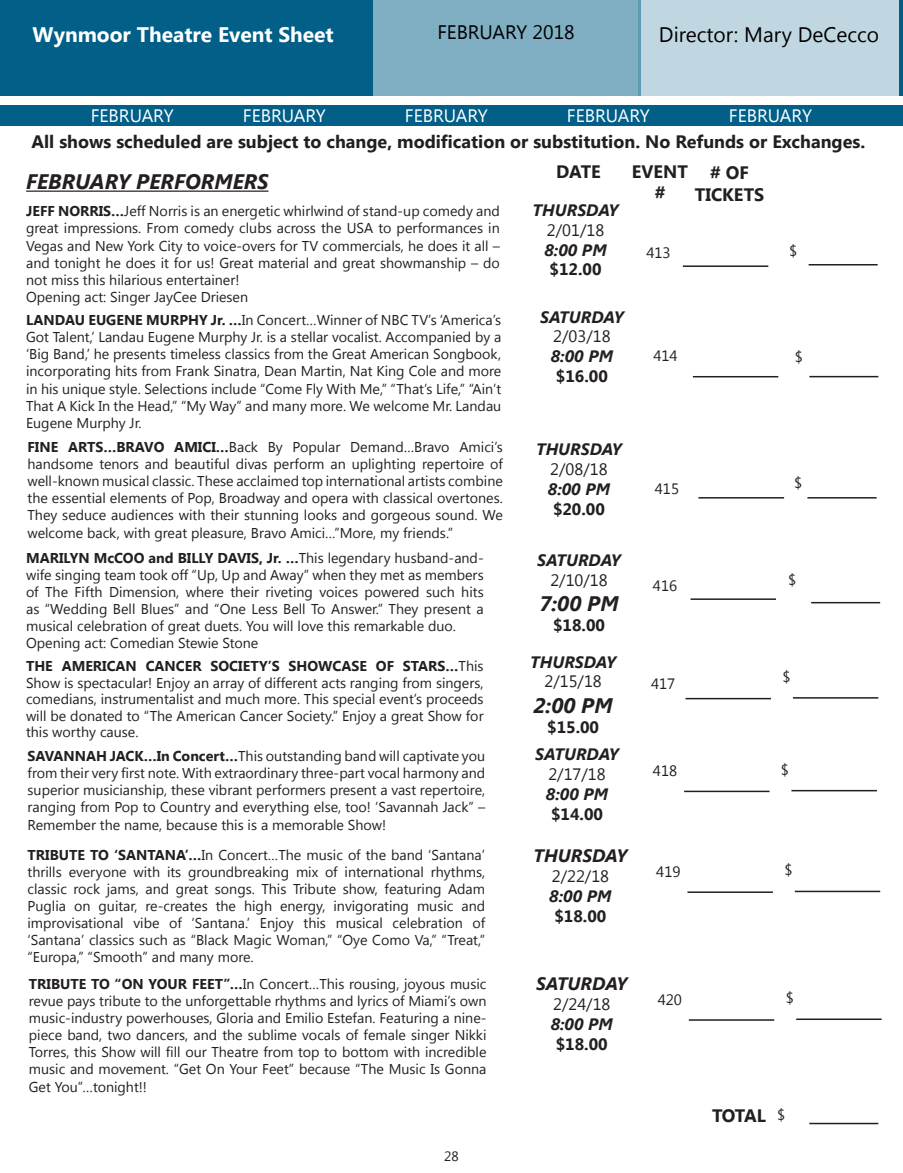
<style>
.page{position:relative;width:903px;height:1173px;background:#fff}
.page>*{position:absolute;margin:0;border:0;box-sizing:border-box;transform-origin:0 0}
.t1{font:italic 700 21px "Segoe UI";color:#231f20}
.t2{font:700 21px "Segoe UI";color:#fff}
.t3{font:21px "Segoe UI";color:#010001}
.t4{font:19.5px "Segoe UI";color:#010001}
.t5{font:700 18px/21.6px "Segoe UI";color:#231f20;text-align:center}
.t6{font:18px "Segoe UI";color:#fff}
.t7{font:italic 700 18px "Segoe UI";color:#231f20}
.t8{font:italic 700 16.5px "Segoe UI";color:#231f20}
.t9{font:16.5px "Segoe UI";color:#231f20}
.t10{font:700 16.5px "Segoe UI";color:#231f20}
.t11{font:15px "Segoe UI";color:#231f20}
.t12{font:14.25px/17.1px "Segoe UI";color:#231f20;text-align:justify}
.t13{font:13.5px "Segoe UI";color:#231f20}
.s1{font-weight:700}
.s2{font-weight:400;font-size:15px}
</style>
<div class="page">
<div style="left:0;top:105px;width:903px;height:21px;background:#015f88"></div>
<div style="left:0;top:0;width:373px;height:96px;background:#015f88"></div>
<div style="left:372px;top:0;width:268px;height:96px;background:#80afc3"></div>
<div style="left:638px;top:0;width:265px;height:96px;background:#c0d7e1"></div>
<hr style="left:26px;top:190px;width:242px;height:2px;background:#231f20">
<hr style="left:809px;top:1122px;width:69px;height:2px;background:#231f20">
<hr style="left:899px;top:0;width:4px;height:96px;background:#015f88">
<hr style="left:808px;top:264px;width:69px;height:1px;background:#231f20">
<hr style="left:683px;top:265px;width:85px;height:2px;background:#231f20">
<hr style="left:809px;top:376px;width:69px;height:1px;background:#231f20">
<hr style="left:693px;top:376px;width:85px;height:1px;background:#231f20">
<hr style="left:807px;top:497px;width:69px;height:1px;background:#231f20">
<hr style="left:698px;top:497px;width:86px;height:1px;background:#231f20">
<hr style="left:811px;top:602px;width:69px;height:1px;background:#231f20">
<hr style="left:690px;top:598px;width:86px;height:2px;background:#231f20">
<hr style="left:685px;top:698px;width:86px;height:1px;background:#231f20">
<hr style="left:793px;top:697px;width:85px;height:1px;background:#231f20">
<hr style="left:684px;top:790px;width:85px;height:2px;background:#231f20">
<hr style="left:791px;top:790px;width:86px;height:1px;background:#231f20">
<hr style="left:687px;top:891px;width:86px;height:2px;background:#231f20">
<hr style="left:795px;top:890px;width:85px;height:2px;background:#231f20">
<hr style="left:689px;top:1019px;width:85px;height:2px;background:#231f20">
<hr style="left:796px;top:1018px;width:85px;height:2px;background:#231f20">
<h1 class="t2" style="left:33px;top:19px;width:303px">Wynmoor Theatre Event Sheet</h1>
<h2 class="t4" style="left:437px;top:19px;width:139px">FEBRUARY 2018</h2>
<h1 class="t3" style="left:659px;top:20px;width:222px">Director: Mary DeCecco</h1>
<p class="t6" style="left:91px;top:103px;width:84px">FEBRUARY</p>
<p class="t6" style="left:243px;top:103px;width:84px">FEBRUARY</p>
<p class="t6" style="left:405px;top:103px;width:84px">FEBRUARY</p>
<p class="t6" style="left:567px;top:103px;width:84px">FEBRUARY</p>
<p class="t6" style="left:729px;top:103px;width:84px">FEBRUARY</p>
<p class="t5" style="left:31px;top:130px;width:835px">All shows scheduled are subject to change, modification or substitution. No Refunds or Exchanges.</p>
<h1 class="t1" style="left:26px;top:167px;width:244px">FEBRUARY PERFORMERS</h1>
<p class="t12" style="left:26px;top:202px;width:475px;text-align:left"><span class="s1">JEFF NORRIS…</span>Jeff Norris is an energetic whirlwind of stand-up comedy and great impressions. From comedy clubs across the USA to performances in Vegas and New York City to voice-overs for TV commercials, he does it all – and tonight he does it for us! Great material and great showmanship – do not miss this hilarious entertainer!<br>Opening act: Singer JayCee Driesen</p>
<p class="t12" style="left:26px;top:311px;width:477px"><span class="s1">LANDAU EUGENE MURPHY Jr. …</span>In Concert…Winner of NBC TV’s ‘America’s Got Talent,’ Landau Eugene Murphy Jr. is a stellar vocalist. Accompanied by a ‘Big Band,’ he presents timeless classics from the Great American Songbook, incorporating hits from Frank Sinatra, Dean Martin, Nat King Cole and more in his unique style. Selections include “Come Fly With Me,” “That’s Life,” “Ain’t That A Kick In the Head,” “My Way” and many more. We welcome Mr. Landau Eugene Murphy Jr.</p>
<p class="t12" style="left:28px;top:438px;width:477px"><span class="s1">FINE ARTS…BRAVO AMICI…</span>Back By Popular Demand…Bravo Amici’s handsome tenors and beautiful divas perform an uplighting repertoire of well-known musical classic. These acclaimed top international artists combine the essential elements of Pop, Broadway and opera with classical overtones.<br>They seduce audiences with their stunning looks and gorgeous sound. We welcome back, with great pleasure, Bravo Amici…”More, my friends.”</p>
<p class="t12" style="left:26px;top:548px;width:459px;text-align:left"><span class="s1">MARILYN McCOO and BILLY DAVIS, Jr. …</span>This legendary husband-and&shy;wife singing team took off “Up, Up and Away” when they met as members of The Fifth Dimension, where their riveting voices powered such hits as “Wedding Bell Blues” and “One Less Bell To Answer.” They present a musical celebration of great duets. You will love this remarkable duo.<br>Opening act: Comedian Stewie Stone</p>
<p class="t5" style="left:556px;top:159px;width:46px">DATE</p>
<p class="t8" style="left:532px;top:198px;width:87px">THURSDAY</p>
<p class="t9" style="left:547px;top:218px;width:59px">2/01/18</p>
<p class="t8" style="left:544px;top:238px;width:64px">8:00 PM</p>
<p class="t10" style="left:549px;top:258px;width:53px">$12.00</p>
<p class="t5" style="left:632px;top:159px;width:58px">EVENT #</p>
<p class="t5" style="left:695px;top:161px;width:71px"># OF<br>TICKETS</p>
<p class="t11" style="left:646px;top:242px;width:26px">413</p>
<p class="t11" style="left:789px;top:240px;width:10px">$</p>
<p class="t8" style="left:540px;top:305px;width:85px">SATURDAY</p>
<p class="t9" style="left:553px;top:325px;width:59px">2/03/18</p>
<p class="t8" style="left:551px;top:344px;width:64px">8:00 PM</p>
<p class="t10" style="left:556px;top:364px;width:53px">$16.00</p>
<p class="t11" style="left:653px;top:345px;width:26px">414</p>
<p class="t11" style="left:795px;top:346px;width:10px">$</p>
<p class="t8" style="left:536px;top:437px;width:87px">THURSDAY</p>
<p class="t9" style="left:550px;top:457px;width:59px">2/08/18</p>
<p class="t8" style="left:548px;top:477px;width:64px">8:00 PM</p>
<p class="t10" style="left:553px;top:497px;width:53px">$20.00</p>
<p class="t8" style="left:537px;top:548px;width:85px">SATURDAY</p>
<p class="t9" style="left:550px;top:569px;width:59px">2/10/18</p>
<h1 class="t1" style="left:539px;top:589px;width:81px">7:00 PM</h1>
<p class="t10" style="left:553px;top:613px;width:53px">$18.00</p>
<p class="t11" style="left:655px;top:478px;width:26px">415</p>
<p class="t11" style="left:653px;top:575px;width:26px">416</p>
<p class="t11" style="left:794px;top:472px;width:10px">$</p>
<p class="t11" style="left:788px;top:569px;width:10px">$</p>
<p class="t8" style="left:530px;top:650px;width:87px">THURSDAY</p>
<p class="t9" style="left:544px;top:670px;width:59px">2/15/18</p>
<h1 class="t1" style="left:533px;top:690px;width:81px">2:00 PM</h1>
<p class="t10" style="left:547px;top:715px;width:53px">$15.00</p>
<p class="t12" style="left:26px;top:657px;width:459px;line-height:16.5px"><span class="s1">THE AMERICAN CANCER SOCIETY’S SHOWCASE OF STARS…</span>This Show is spectacular! Enjoy an array of different acts ranging from singers, comedians, instrumentalist and much more. This special event’s proceeds will be donated to “The American Cancer Society.” Enjoy a great Show for this worthy cause.</p>
<p class="t11" style="left:782px;top:666px;width:10px">$</p>
<p class="t11" style="left:651px;top:673px;width:26px">417</p>
<p class="t12" style="left:28px;top:747px;width:459px"><span class="s1">SAVANNAH JACK…In Concert…</span>This outstanding band will captivate you from their very first note. With extraordinary three-part vocal harmony and superior musicianship, these vibrant performers present a vast repertoire, ranging from Pop to Country and everything else, too! ‘Savannah Jack” – Remember the name, because this is a memorable Show!</p>
<p class="t12" style="left:28px;top:845px;width:459px"><span class="s1">TRIBUTE TO ‘SANTANA’…</span>In Concert…The music of the band ‘Santana’ thrills everyone with its groundbreaking mix of international rhythms, classic rock jams, and great songs. This Tribute show, featuring Adam Puglia on guitar, re-creates the high energy, invigorating music and improvisational vibe of ‘Santana.’ Enjoy this musical celebration of ‘Santana’ classics such as “Black Magic Woman,” “Oye Como Va,” “Treat,” “Europa,” “Smooth” and many more.</p>
<p class="t12" style="left:29px;top:974px;width:459px"><span class="s1">TRIBUTE TO “ON YOUR FEET”…</span>In Concert…This rousing, joyous music revue pays tribute to the unforgettable rhythms and lyrics of Miami’s own music-industry powerhouses, Gloria and Emilio Estefan. Featuring a nine&shy;piece band, two dancers, and the sublime vocals of female singer Nikki Torres, this Show will fill our Theatre from top to bottom with incredible music and movement. “Get On Your Feet” because “The Music Is Gonna Get You”…tonight!!</p>
<p class="t13" style="left:444px;top:1146px;width:16px">28</p>
<p class="t8" style="left:535px;top:743px;width:85px">SATURDAY</p>
<p class="t9" style="left:548px;top:763px;width:59px">2/17/18</p>
<p class="t8" style="left:546px;top:782px;width:64px">8:00 PM</p>
<p class="t10" style="left:551px;top:802px;width:53px">$14.00</p>
<p class="t7" style="left:533px;top:843px;width:95px">THURSDAY</p>
<p class="t9" style="left:552px;top:865px;width:59px">2/22/18</p>
<p class="t8" style="left:549px;top:884px;width:64px">8:00 PM</p>
<p class="t10" style="left:554px;top:904px;width:53px">$18.00</p>
<p class="t7" style="left:536px;top:971px;width:93px">SATURDAY</p>
<p class="t9" style="left:553px;top:992px;width:59px">2/24/18</p>
<p class="t8" style="left:550px;top:1012px;width:64px">8:00 PM</p>
<p class="t10" style="left:556px;top:1032px;width:53px">$18.00</p>
<p class="t11" style="left:653px;top:760px;width:26px">418</p>
<p class="t11" style="left:781px;top:759px;width:10px">$</p>
<p class="t11" style="left:656px;top:861px;width:26px">419</p>
<p class="t11" style="left:784px;top:860px;width:10px">$</p>
<p class="t11" style="left:657px;top:989px;width:26px">420</p>
<p class="t11" style="left:785px;top:987px;width:10px">$</p>
<p class="t5" style="left:712px;top:1103px;width:75px">TOTAL <span class="s2">$</span></p>
</div>
